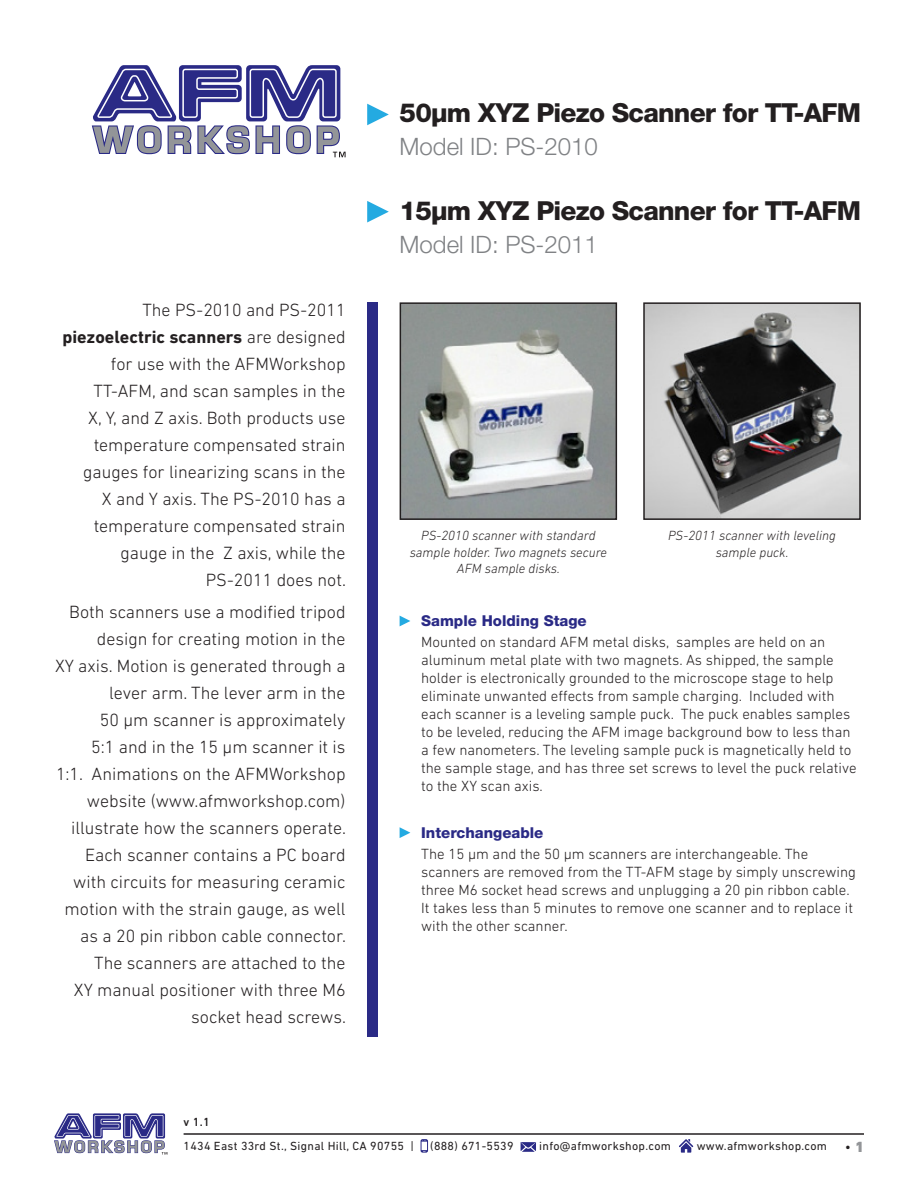
<style>
.page{position:relative;width:918px;height:1188px;background:#fff}
.page>*{position:absolute;margin:0;border:0;box-sizing:border-box;transform-origin:0 0}
.t1{font:800 26.25px "Helvetica Neue LT Std";letter-spacing:-.03em;color:#231f20}
.t2{font:300 24px "Helvetica Neue LT Std";color:#808285}
.t3{font:300 18px/27px "DIN Next LT Pro";color:#231f20;text-align:right}
.t4{font:300 15px/18px "DIN Next LT Pro";color:#231f20}
.t5{font:800 15px "Helvetica Neue LT Std";color:#2a2a86}
.t6{font:italic 300 13.5px/16.5px "DIN Next LT Pro";color:#231f20;text-align:center}
.t7{font:12px "DIN Next LT Pro";letter-spacing:.025em;color:#231f20}
.t8{font:500 12px "DIN Next LT Pro";color:#231f20}
.s1{font-weight:700}
.s2{font-weight:300;font-size:15px}
.s3{font-weight:900;font-size:15px;color:#939598}
</style>
<div class="page">
<hr style="left:184px;top:1133px;width:680px;height:2px;background:#231f20">
<svg style="left:679px;top:1139px;width:14px;height:14px"></svg>
<svg style="left:521px;top:1142px;width:15px;height:10px"></svg>
<svg style="left:421px;top:1139px;width:7px;height:14px"></svg>
<svg style="left:54px;top:1113px;width:113px;height:42px"></svg>
<img style="left:403px;top:305px;width:211px;height:212px">
<div style="left:400px;top:302px;width:217px;height:218px;border:2px solid #231f20"></div>
<img style="left:646px;top:305px;width:212px;height:212px">
<div style="left:643px;top:302px;width:218px;height:218px;border:2px solid #231f20"></div>
<div style="left:367px;top:302px;width:11px;height:735px;background:#2a2a86"></div>
<svg style="left:92px;top:65px;width:254px;height:92px"></svg>
<svg style="left:367px;top:104px;width:22px;height:21px"></svg>
<svg style="left:367px;top:201px;width:22px;height:21px"></svg>
<svg style="left:400px;top:616px;width:10px;height:10px"></svg>
<svg style="left:400px;top:827px;width:10px;height:11px"></svg>
<h1 class="t1" style="left:400px;top:97px;width:463px">50μm XYZ Piezo Scanner for TT-AFM</h1>
<h2 class="t2" style="left:400px;top:132px;width:200px">Model ID: PS-2010</h2>
<h1 class="t1" style="left:400px;top:195px;width:463px">15μm XYZ Piezo Scanner for TT-AFM</h1>
<h2 class="t2" style="left:400px;top:229px;width:200px">Model ID: PS-2011</h2>
<p class="t3" style="left:62px;top:296px;width:285px">The PS-2010 and PS-2011 <span class="s1">piezoelectric scanners</span> are designed for use with the AFMWorkshop<br>TT-AFM, and scan samples in the<br>X, Y, and Z axis. Both products use temperature compensated strain gauges for linearizing scans in the<br>X and Y axis. The PS-2010 has a temperature compensated strain gauge in the Z axis, while the<br>PS-2011 does not.</p>
<p class="t3" style="left:55px;top:598px;width:292px">Both scanners use a modified tripod design for creating motion in the<br>XY axis. Motion is generated through a lever arm. The lever arm in the<br>50 μm scanner is approximately<br>5:1 and in the 15 μm scanner it is<br>1:1. Animations on the AFMWorkshop website (www.afmworkshop.com) illustrate how the scanners operate.<br>Each scanner contains a PC board with circuits for measuring ceramic motion with the strain gauge, as well as a 20 pin ribbon cable connector.<br>The scanners are attached to the<br>XY manual positioner with three M6 socket head screws.</p>
<p class="t5" style="left:421px;top:612px;width:167px">Sample Holding Stage</p>
<p class="t6" style="left:410px;top:527px;width:199px">PS-2010 scanner with standard sample holder. Two magnets secure<br>AFM sample disks.</p>
<p class="t6" style="left:668px;top:527px;width:169px">PS-2011 scanner with leveling sample puck.</p>
<p class="t4" style="left:421px;top:633px;width:437px">Mounted on standard AFM metal disks, samples are held on an aluminum metal plate with two magnets. As shipped, the sample holder is electronically grounded to the microscope stage to help eliminate unwanted effects from sample charging. Included with each scanner is a leveling sample puck. The puck enables samples to be leveled, reducing the AFM image background bow to less than a few nanometers. The leveling sample puck is magnetically held to the sample stage, and has three set screws to level the puck relative to the XY scan axis.</p>
<p class="t5" style="left:421px;top:824px;width:124px">Interchangeable</p>
<p class="t4" style="left:421px;top:844px;width:436px">The 15 μm and the 50 μm scanners are interchangeable. The scanners are removed from the TT-AFM stage by simply unscrewing three M6 socket head screws and unplugging a 20 pin ribbon cable.<br>It takes less than 5 minutes to remove one scanner and to replace it with the other scanner.</p>
<p class="t8" style="left:184px;top:1115px;width:28px">v 1.1</p>
<p class="t7" style="left:184px;top:1139px;width:232px">1434 East 33rd St., Signal Hill, CA 90755 |</p>
<p class="t7" style="left:430px;top:1139px;width:85px">(888) 671-5539</p>
<p class="t7" style="left:539px;top:1139px;width:133px">info@afmworkshop.com</p>
<p class="t7" style="left:697px;top:1139px;width:169px">www.afmworkshop.com <span class="s2">•</span> <span class="s3">1</span></p>
</div>
